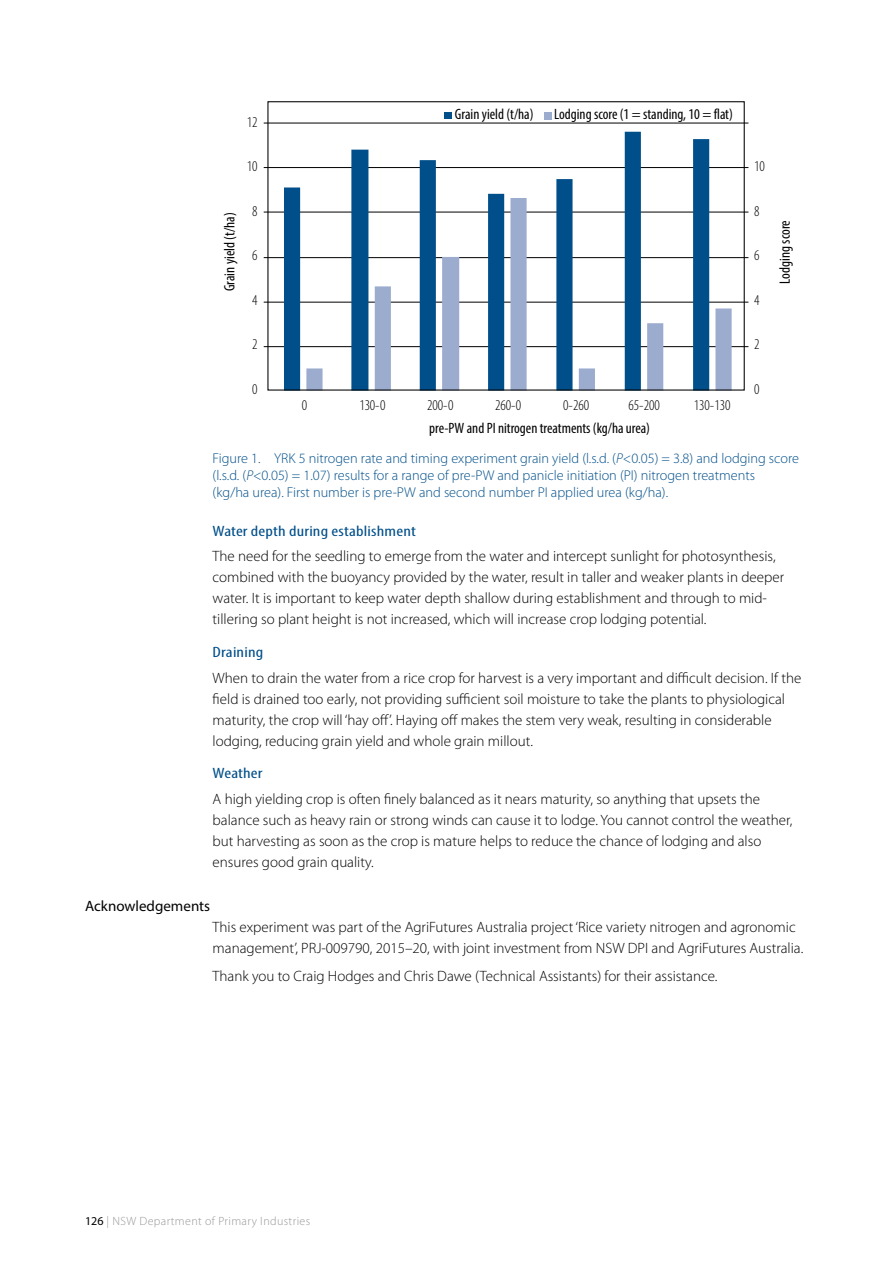
<style>
.page{position:relative;width:893px;height:1263px;background:#fff}
.page>*{position:absolute;margin:0;border:0;box-sizing:border-box;transform-origin:0 0}
.t1{font:300 15px/21px "Myriad Pro";color:#000}
.t2{font:condensed 15px "Myriad Pro";color:#000}
.t3{font:300 condensed 15px "Myriad Pro";letter-spacing:-.005em;color:#000}
.t4{font:condensed 15px "Myriad Pro";letter-spacing:.01em;color:#004f8a;scale:1.25 1}
.t5{font:15px "Myriad Pro";color:#000}
.t6{font:300 14.25px/17.1px "Myriad Pro";color:#004f8a}
.t7{font:300 12px "Myriad Pro";letter-spacing:.03em;color:#98989c}
.s1{font-style:italic}
.s2{font-weight:400;color:#000}
</style>
<div class="page">
<hr style="left:264px;top:123px;width:484px;height:1px;background:#000">
<hr style="left:264px;top:167px;width:484px;height:1px;background:#000">
<hr style="left:264px;top:212px;width:484px;height:1px;background:#000">
<hr style="left:264px;top:257px;width:484px;height:1px;background:#000">
<hr style="left:264px;top:302px;width:484px;height:1px;background:#000">
<hr style="left:264px;top:346px;width:484px;height:1px;background:#000">
<svg style="left:284px;top:132px;width:425px;height:257px"></svg>
<svg style="left:306px;top:198px;width:426px;height:191px"></svg>
<div style="left:445px;top:113px;width:7px;height:6px;background:#004f8a"></div>
<div style="left:544px;top:112px;width:7px;height:7px;background:#9cacce"></div>
<div style="left:267px;top:101px;width:478px;height:290px;border:1px solid #000"></div>
<p class="t3" style="left:247px;top:114px;width:12px">12</p>
<p class="t3" style="left:247px;top:158px;width:12px">10</p>
<p class="t2" style="left:221px;top:291px;width:80px;rotate:-90deg">Grain yield (t/ha)</p>
<p class="t3" style="left:252px;top:203px;width:7px">8</p>
<p class="t3" style="left:252px;top:247px;width:7px">6</p>
<p class="t3" style="left:252px;top:292px;width:7px">4</p>
<p class="t3" style="left:252px;top:336px;width:7px">2</p>
<p class="t3" style="left:252px;top:381px;width:7px">0</p>
<p class="t2" style="left:455px;top:105px;width:80px">Grain yield (t/ha)</p>
<p class="t2" style="left:554px;top:105px;width:180px">Lodging score (1 = standing, 10 = flat)</p>
<p class="t3" style="left:302px;top:397px;width:7px">0</p>
<p class="t3" style="left:359px;top:397px;width:28px">130-0</p>
<p class="t3" style="left:427px;top:397px;width:28px">200-0</p>
<p class="t3" style="left:495px;top:397px;width:28px">260-0</p>
<p class="t3" style="left:563px;top:397px;width:28px">0-260</p>
<p class="t3" style="left:628px;top:397px;width:33px">65-200</p>
<p class="t3" style="left:694px;top:397px;width:38px">130-130</p>
<p class="t2" style="left:429px;top:419px;width:222px">pre-PW and PI nitrogen treatments (kg/ha urea)</p>
<p class="t3" style="left:754px;top:158px;width:12px">10</p>
<p class="t3" style="left:754px;top:203px;width:7px">8</p>
<p class="t3" style="left:754px;top:247px;width:7px">6</p>
<p class="t3" style="left:754px;top:292px;width:7px">4</p>
<p class="t3" style="left:754px;top:336px;width:7px">2</p>
<p class="t3" style="left:754px;top:381px;width:7px">0</p>
<p class="t2" style="left:776px;top:283px;width:65px;rotate:-90deg">Lodging score</p>
<p class="t6" style="left:213px;top:450px;width:588px">Figure 1. YRK 5 nitrogen rate and timing experiment grain yield (l.s.d. (<span class="s1">P</span>&lt;0.05) = 3.8) and lodging score (l.s.d. (<span class="s1">P</span>&lt;0.05) = 1.07) results for a range of pre-PW and panicle initiation (PI) nitrogen treatments<br>(kg/ha urea). First number is pre-PW and second number PI applied urea (kg/ha).</p>
<p class="t4" style="left:213px;top:522px;width:164px">Water depth during establishment</p>
<p class="t1" style="left:213px;top:546px;width:573px">The need for the seedling to emerge from the water and intercept sunlight for photosynthesis, combined with the buoyancy provided by the water, result in taller and weaker plants in deeper water. It is important to keep water depth shallow during establishment and through to mid&shy;tillering so plant height is not increased, which will increase crop lodging potential.</p>
<p class="t4" style="left:213px;top:643px;width:42px">Draining</p>
<p class="t1" style="left:213px;top:667px;width:590px">When to drain the water from a rice crop for harvest is a very important and difficult decision. If the field is drained too early, not providing sufficient soil moisture to take the plants to physiological maturity, the crop will ‘hay off’. Haying off makes the stem very weak, resulting in considerable lodging, reducing grain yield and whole grain millout.</p>
<p class="t4" style="left:213px;top:764px;width:41px">Weather</p>
<p class="t1" style="left:213px;top:788px;width:581px">A high yielding crop is often finely balanced as it nears maturity, so anything that upsets the balance such as heavy rain or strong winds can cause it to lodge. You cannot control the weather, but harvesting as soon as the crop is mature helps to reduce the chance of lodging and also ensures good grain quality.</p>
<p class="t5" style="left:85px;top:897px;width:127px">Acknowledgements</p>
<p class="t1" style="left:213px;top:917px;width:592px">This experiment was part of the AgriFutures Australia project ‘Rice variety nitrogen and agronomic management’, PRJ-009790, 2015–20, with joint investment from NSW DPI and AgriFutures Australia.</p>
<p class="t1" style="left:213px;top:965px;width:506px">Thank you to Craig Hodges and Chris Dawe (Technical Assistants) for their assistance.</p>
<p class="t7" style="left:85px;top:1215px;width:227px"><span class="s2">126</span> | NSW Department of Primary Industries</p>
</div>
